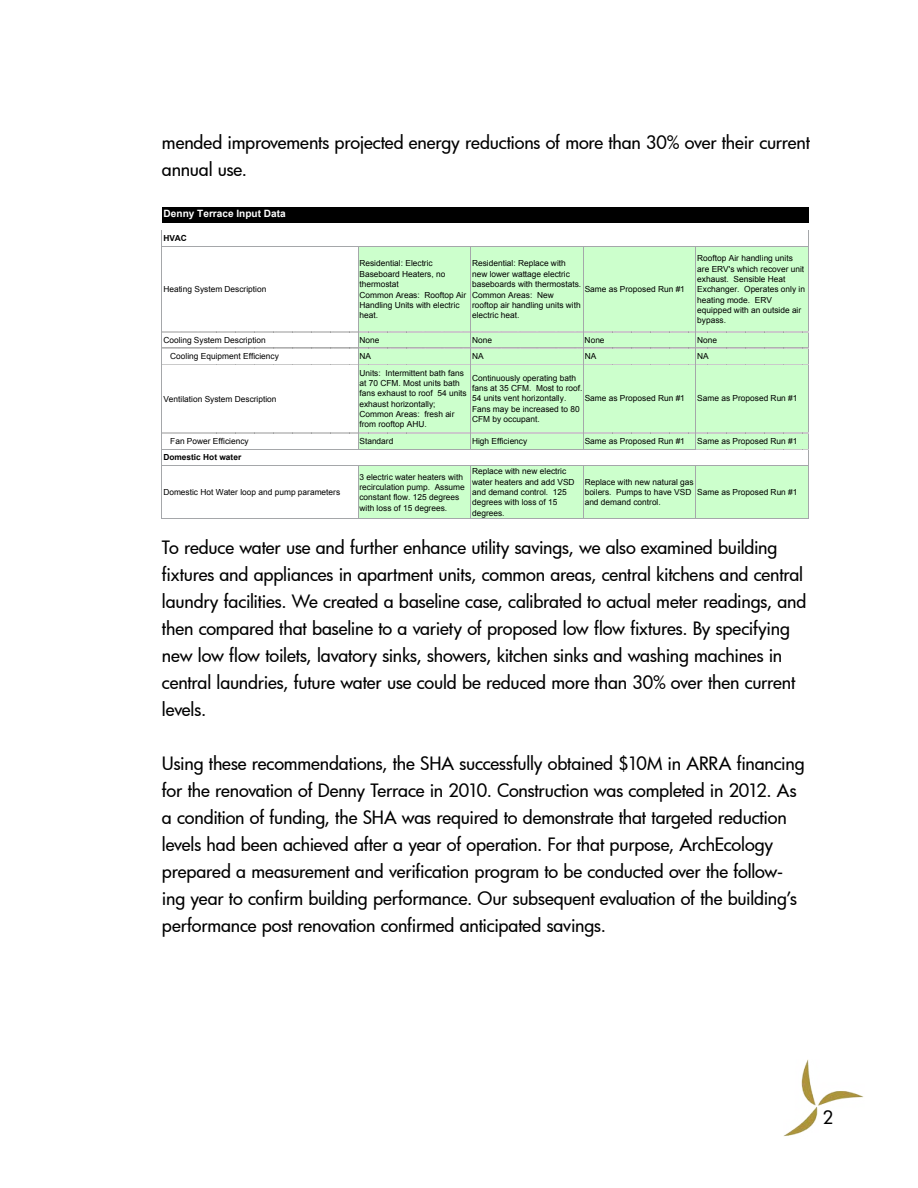
<style>
.page{position:relative;width:918px;height:1188px;background:#fff}
.page>*{position:absolute;margin:0;border:0;box-sizing:border-box;transform-origin:0 0}
.t1{font:500 18px/27px "Futura";letter-spacing:-.01em;color:#000}
.t2{font:700 10.05px "Arial";color:#fff}
.t3{font:8.4px/10.4px "Arial";color:#000}
.t4{font:700 8.4px "Arial";color:#000}
</style>
<div class="page">
<img style="left:783px;top:1060px;width:81px;height:77px">
<div style="left:162px;top:207px;width:647px;height:16px;background:#000"></div>
<div style="left:358px;top:247px;width:451px;height:202px;background:#cfc"></div>
<div style="left:358px;top:465px;width:451px;height:54px;background:#cfc"></div>
<hr style="left:162px;top:332px;width:196px;height:1px;background:#bfbfbf">
<hr style="left:358px;top:332px;width:112px;height:1px;background:#bfbfbf">
<hr style="left:471px;top:332px;width:112px;height:1px;background:#bfbfbf">
<hr style="left:584px;top:332px;width:112px;height:1px;background:#bfbfbf">
<hr style="left:162px;top:348px;width:196px;height:1px;background:#bfbfbf">
<hr style="left:358px;top:348px;width:112px;height:1px;background:#bfbfbf">
<hr style="left:471px;top:348px;width:112px;height:1px;background:#bfbfbf">
<hr style="left:584px;top:348px;width:112px;height:1px;background:#bfbfbf">
<hr style="left:162px;top:364px;width:196px;height:1px;background:#bfbfbf">
<hr style="left:358px;top:364px;width:112px;height:1px;background:#bfbfbf">
<hr style="left:471px;top:364px;width:112px;height:1px;background:#bfbfbf">
<hr style="left:584px;top:364px;width:112px;height:1px;background:#bfbfbf">
<hr style="left:162px;top:433px;width:196px;height:1px;background:#bfbfbf">
<hr style="left:358px;top:433px;width:112px;height:1px;background:#bfbfbf">
<hr style="left:471px;top:433px;width:112px;height:1px;background:#bfbfbf">
<hr style="left:584px;top:433px;width:112px;height:1px;background:#bfbfbf">
<hr style="left:162px;top:449px;width:534px;height:1px;background:#a5a7aa">
<hr style="left:358px;top:247px;width:1px;height:202px;background:#a5a7aa">
<hr style="left:470px;top:247px;width:1px;height:202px;background:#a5a7aa">
<hr style="left:583px;top:247px;width:1px;height:202px;background:#a5a7aa">
<hr style="left:696px;top:247px;width:1px;height:202px;background:#a5a7aa">
<hr style="left:162px;top:230px;width:1px;height:289px;background:#a5a7aa">
<hr style="left:808px;top:230px;width:1px;height:289px;background:#a5a7aa">
<hr style="left:358px;top:465px;width:1px;height:54px;background:#a5a7aa">
<hr style="left:470px;top:465px;width:1px;height:54px;background:#a5a7aa">
<hr style="left:583px;top:465px;width:1px;height:54px;background:#a5a7aa">
<hr style="left:696px;top:465px;width:1px;height:54px;background:#a5a7aa">
<hr style="left:162px;top:246px;width:647px;height:1px;background:#a5a7aa">
<hr style="left:696px;top:332px;width:112px;height:1px;background:#bfbfbf">
<hr style="left:696px;top:348px;width:112px;height:1px;background:#bfbfbf">
<hr style="left:696px;top:364px;width:112px;height:1px;background:#bfbfbf">
<hr style="left:696px;top:433px;width:112px;height:1px;background:#bfbfbf">
<hr style="left:696px;top:449px;width:112px;height:1px;background:#bfbfbf">
<hr style="left:162px;top:465px;width:647px;height:1px;background:#a5a7aa">
<hr style="left:162px;top:518px;width:647px;height:1px;background:#a5a7aa">
<h1 class="t1" style="left:162px;top:128px;width:649px">mended improvements projected energy reductions of more than 30% over their current annual use.</h1>
<p class="t2" style="left:164px;top:207px;width:124px">Denny Terrace Input Data</p>
<p class="t4" style="left:163px;top:233px;width:25px">HVAC</p>
<p class="t3" style="left:163px;top:284px;width:105px">Heating System Description</p>
<p class="t3" style="left:359px;top:258px;width:108px">Residential: Electric<br>Baseboard Heaters, no thermostat<br>Common Areas: Rooftop Air<br>Handling Units with electric heat.</p>
<p class="t3" style="left:472px;top:258px;width:111px">Residential: Replace with new lower wattage electric baseboards with thermostats.<br>Common Areas: New rooftop air handling units with electric heat.</p>
<p class="t3" style="left:585px;top:284px;width:102px">Same as Proposed Run #1</p>
<p class="t3" style="left:697px;top:253px;width:109px">Rooftop Air handling units are ERV's which recover unit exhaust. Sensible Heat<br>Exchanger. Operates only in heating mode. ERV equipped with an outside air bypass.</p>
<p class="t3" style="left:163px;top:335px;width:104px">Cooling System Description</p>
<p class="t3" style="left:359px;top:335px;width:21px">None</p>
<p class="t3" style="left:472px;top:335px;width:21px">None</p>
<p class="t3" style="left:585px;top:335px;width:21px">None</p>
<p class="t3" style="left:697px;top:335px;width:21px">None</p>
<p class="t3" style="left:170px;top:351px;width:110px">Cooling Equipment Efficiency</p>
<p class="t3" style="left:359px;top:351px;width:13px">NA</p>
<p class="t3" style="left:472px;top:351px;width:13px">NA</p>
<p class="t3" style="left:585px;top:351px;width:13px">NA</p>
<p class="t3" style="left:697px;top:351px;width:13px">NA</p>
<p class="t3" style="left:163px;top:393px;width:115px">Ventilation System Description</p>
<p class="t3" style="left:359px;top:368px;width:109px">Units: Intermittent bath fans at 70 CFM. Most units bath fans exhaust to roof 54 units exhaust horizontally;<br>Common Areas: fresh air from rooftop AHU.</p>
<p class="t3" style="left:472px;top:373px;width:112px">Continuously operating bath fans at 35 CFM. Most to roof.<br>54 units vent horizontally.<br>Fans may be increased to 80<br>CFM by occupant.</p>
<p class="t3" style="left:585px;top:393px;width:102px">Same as Proposed Run #1</p>
<p class="t3" style="left:697px;top:393px;width:102px">Same as Proposed Run #1</p>
<p class="t3" style="left:170px;top:436px;width:80px">Fan Power Efficiency</p>
<p class="t3" style="left:359px;top:436px;width:35px">Standard</p>
<p class="t3" style="left:472px;top:436px;width:57px">High Efficiency</p>
<p class="t3" style="left:585px;top:436px;width:102px">Same as Proposed Run #1</p>
<p class="t3" style="left:697px;top:436px;width:102px">Same as Proposed Run #1</p>
<p class="t4" style="left:163px;top:451px;width:79px">Domestic Hot water</p>
<p class="t3" style="left:163px;top:487px;width:178px">Domestic Hot Water loop and pump parameters</p>
<p class="t3" style="left:359px;top:471px;width:107px">3 electric water heaters with recirculation pump. Assume constant flow. 125 degrees with loss of 15 degrees.</p>
<p class="t3" style="left:472px;top:466px;width:104px">Replace with new electric water heaters and add VSD and demand control. 125 degrees with loss of 15 degrees.</p>
<p class="t3" style="left:585px;top:477px;width:111px">Replace with new natural gas boilers. Pumps to have VSD and demand control.</p>
<p class="t3" style="left:697px;top:487px;width:102px">Same as Proposed Run #1</p>
<p class="t1" style="left:162px;top:533px;width:646px">To reduce water use and further enhance utility savings, we also examined building fixtures and appliances in apartment units, common areas, central kitchens and central laundry facilities. We created a baseline case, calibrated to actual meter readings, and then compared that baseline to a variety of proposed low flow fixtures. By specifying new low flow toilets, lavatory sinks, showers, kitchen sinks and washing machines in central laundries, future water use could be reduced more than 30% over then current levels.</p>
<p class="t1" style="left:162px;top:749px;width:644px">Using these recommendations, the SHA successfully obtained $10M in ARRA financing for the renovation of Denny Terrace in 2010. Construction was completed in 2012. As a condition of funding, the SHA was required to demonstrate that targeted reduction levels had been achieved after a year of operation. For that purpose, ArchEcology prepared a measurement and verification program to be conducted over the follow&shy;ing year to confirm building performance. Our subsequent evaluation of the building’s performance post renovation confirmed anticipated savings.</p>
<h1 class="t1" style="left:823px;top:1103px;width:12px">2</h1>
</div>
